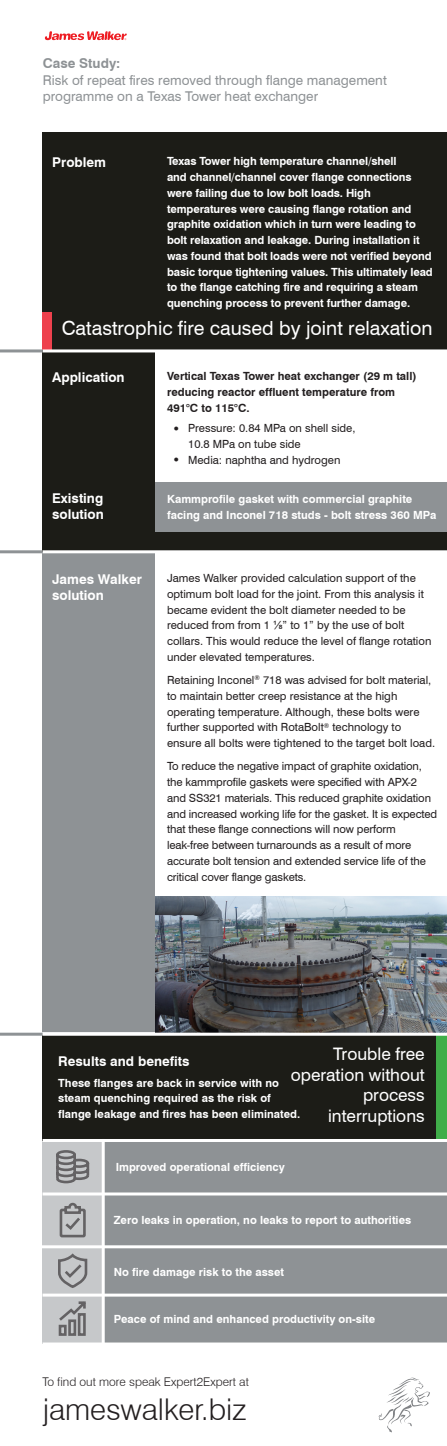
<style>
.page{position:relative;width:447px;height:1446px;background:#fff}
.page>*{position:absolute;margin:0;border:0;box-sizing:border-box;transform-origin:0 0}
.t1{font:300 30px "Swiss 721 BT";color:#231f20}
.t2{font:19.5px "Swiss 721 BT";color:#fff}
.t3{font:17.25px/20.7px "Swiss 721 BT";color:#fff;text-align:right}
.t4{font:13.5px/16.2px "Swiss 721 BT";color:#8e9295}
.t5{font:700 13.5px "Swiss 721 BT";color:#fff}
.t6{font:300 12px "Swiss 721 BT";color:#231f20}
.t7{font:11.25px/15.8px "Swiss 721 BT";color:#231f20}
.t8{font:700 11.25px/15.8px "Swiss 721 BT";letter-spacing:-.01em;color:#fff}
.t9{font:700 11.25px/15.8px "Swiss 721 BT";color:#231f20}
.s1{font-weight:700}
.s2{color:#fff}
.s3{font-family:"Arial"}
</style>
<div class="page">
<div style="left:43px;top:132px;width:403px;height:420px;background:#1c1c17"></div>
<div style="left:43px;top:312px;width:9px;height:37px;background:#ee414d"></div>
<div style="left:43px;top:1034px;width:403px;height:107px;background:#1c1c17"></div>
<div style="left:155px;top:351px;width:291px;height:131px;background:#fff"></div>
<div style="left:43px;top:552px;width:112px;height:482px;background:#8e9295"></div>
<hr style="left:43px;top:550px;width:403px;height:3px;background:#fff">
<hr style="left:0;top:550px;width:43px;height:3px;background:#8e9295">
<svg style="left:45px;top:31px;width:82px;height:10px"></svg>
<div style="left:105px;top:1141px;width:341px;height:202px;background:#8e9295"></div>
<div style="left:43px;top:1141px;width:60px;height:202px;background:#c6c8ca"></div>
<hr style="left:43px;top:1293px;width:403px;height:3px;background:#fff">
<hr style="left:43px;top:1342px;width:403px;height:3px;background:#fff">
<hr style="left:102px;top:1139px;width:3px;height:206px;background:#fff">
<svg style="left:378px;top:1377px;width:52px;height:55px"></svg>
<div style="left:155px;top:482px;width:291px;height:49px;background:#8e9295"></div>
<div style="left:436px;top:1035px;width:10px;height:105px;background:#40ae49"></div>
<hr style="left:38px;top:1245px;width:408px;height:3px;background:#fff">
<hr style="left:43px;top:1192px;width:403px;height:3px;background:#fff">
<svg style="left:59px;top:1202px;width:27px;height:36px"></svg>
<svg style="left:56px;top:1150px;width:34px;height:34px"></svg>
<svg style="left:58px;top:1253px;width:30px;height:35px"></svg>
<hr style="left:43px;top:1139px;width:403px;height:3px;background:#fff">
<hr style="left:43px;top:349px;width:403px;height:3px;background:#fff">
<hr style="left:0;top:349px;width:43px;height:3px;background:#8e9295">
<img style="left:155px;top:897px;width:291px;height:135px">
<svg style="left:58px;top:1301px;width:28px;height:35px"></svg>
<hr style="left:43px;top:1032px;width:403px;height:3px;background:#fff">
<hr style="left:0;top:1032px;width:43px;height:3px;background:#8e9295">
<p class="t4" style="left:43px;top:55px;width:345px"><span class="s1">Case Study:<br></span>Risk of repeat fires removed through flange management programme on a Texas Tower heat exchanger</p>
<p class="t5" style="left:52px;top:154px;width:55px">Problem</p>
<p class="t8" style="left:167px;top:153px;width:267px">Texas Tower high temperature channel/shell<br>and channel/channel cover flange connections were failing due to low bolt loads. High temperatures were causing flange rotation and graphite oxidation which in turn were leading to bolt relaxation and leakage. During installation it was found that bolt loads were not verified beyond basic torque tightening values. This ultimately lead to the flange catching fire and requiring a steam quenching process to prevent further damage.</p>
<p class="t2" style="left:62px;top:316px;width:372px">Catastrophic fire caused by joint relaxation</p>
<p class="t9" style="left:167px;top:368px;width:251px">Vertical Texas Tower heat exchanger (29 m tall) reducing reactor effluent temperature from<br>491°C to 115°C.</p>
<p class="t7" style="left:174px;top:420px;width:183px">● Pressure: 0.84 MPa on shell side,</p>
<p class="t7" style="left:174px;top:436px;width:128px"><span class="s2">●</span> 10.8 MPa on tube side</p>
<p class="t7" style="left:174px;top:452px;width:168px">● Media: naphtha and hydrogen</p>
<p class="t5" style="left:52px;top:369px;width:74px">Application</p>
<p class="t5" style="left:52px;top:490px;width:53px">Existing</p>
<p class="t5" style="left:52px;top:506px;width:53px">solution</p>
<p class="t5" style="left:52px;top:571px;width:91px">James Walker</p>
<p class="t5" style="left:52px;top:587px;width:53px">solution</p>
<p class="t8" style="left:167px;top:491px;width:270px">Kammprofile gasket with commercial graphite facing and Inconel 718 studs - bolt stress 360 MPa</p>
<p class="t7" style="left:167px;top:570px;width:266px">James Walker provided calculation support of the optimum bolt load for the joint. From this analysis it became evident the bolt diameter needed to be reduced from from 1 <span class="s3">1/8</span>” to 1” by the use of bolt collars. This would reduce the level of flange rotation under elevated temperatures.</p>
<p class="t7" style="left:167px;top:672px;width:269px">Retaining Inconel<sup>®</sup> 718 was advised for bolt material, to maintain better creep resistance at the high operating temperature. Although, these bolts were further supported with RotaBolt<sup>®</sup> technology to ensure all bolts were tightened to the target bolt load.</p>
<p class="t7" style="left:167px;top:758px;width:271px">To reduce the negative impact of graphite oxidation, the kammprofile gaskets were specified with APX-2 and SS321 materials. This reduced graphite oxidation and increased working life for the gasket. It is expected that these flange connections will now perform leak-free between turnarounds as a result of more accurate bolt tension and extended service life of the critical cover flange gaskets.</p>
<p class="t5" style="left:58px;top:1052px;width:133px">Results and benefits</p>
<p class="t3" style="left:290px;top:1043px;width:135px">Trouble free operation without process interruptions</p>
<p class="t8" style="left:58px;top:1074px;width:243px">These flanges are back in service with no steam quenching required as the risk of flange leakage and fires has been eliminated.</p>
<p class="t8" style="left:116px;top:1158px;width:170px">Improved operational efficiency</p>
<p class="t8" style="left:114px;top:1211px;width:299px">Zero leaks in operation, no leaks to report to authorities</p>
<p class="t8" style="left:114px;top:1264px;width:172px">No fire damage risk to the asset</p>
<p class="t8" style="left:114px;top:1311px;width:262px">Peace of mind and enhanced productivity on-site</p>
<p class="t6" style="left:43px;top:1374px;width:208px">To find out more speak Expert2Expert at</p>
<p class="t1" style="left:43px;top:1391px;width:205px">jameswalker.biz</p>
</div>
